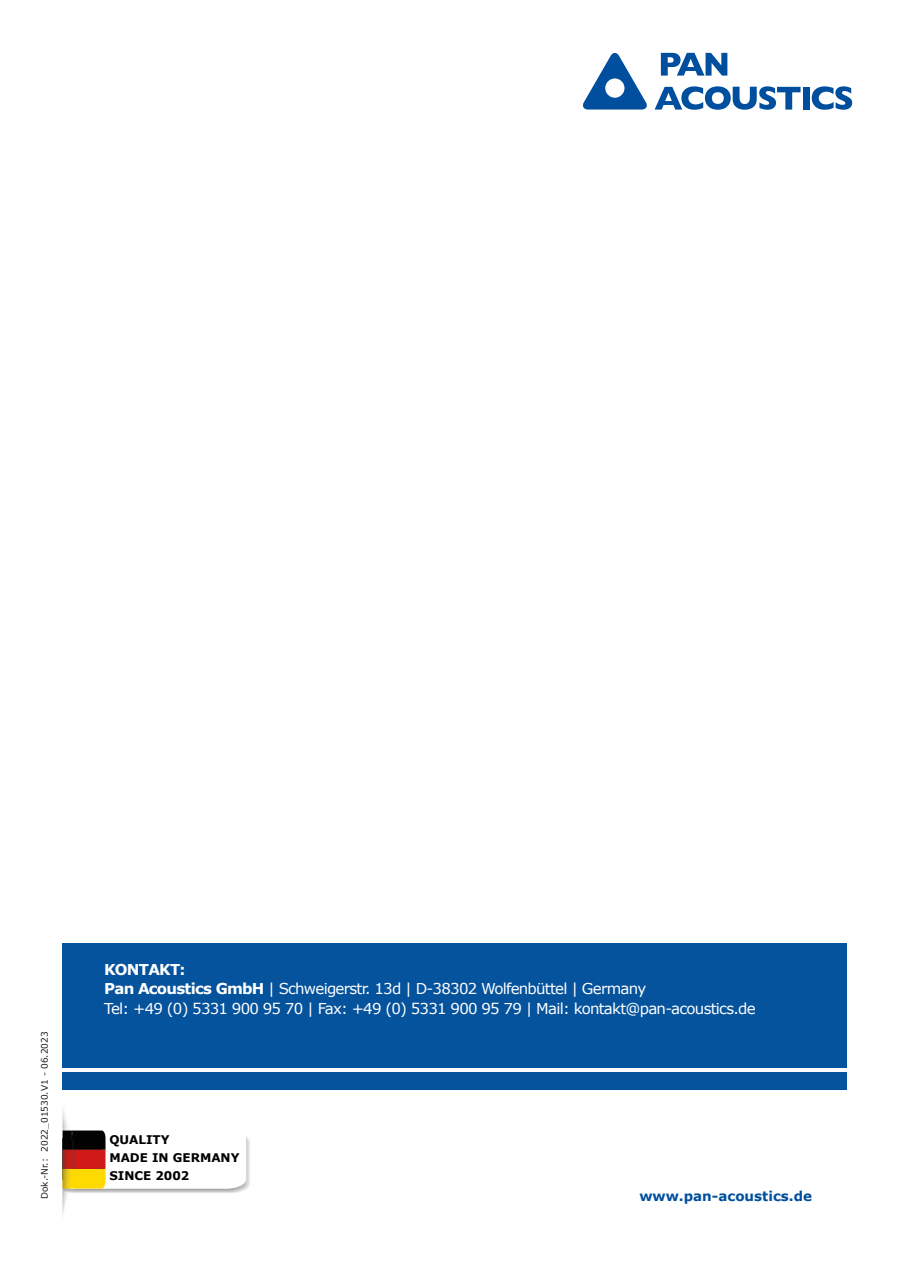
<style>
.page{position:relative;width:910px;height:1280px;background:#fff}
.page>*{position:absolute;margin:0;border:0;box-sizing:border-box;transform-origin:0 0}
.t1{font:15px/19.5px "Verdana";letter-spacing:-.05em;color:#fff}
.t2{font:700 13.5px "Verdana";color:#004f9f}
.t3{font:700 12px/18.3px "Verdana";color:#020203}
.t4{font:9px "Verdana";color:#1d1d1b}
.s1{font-weight:700}
</style>
<div class="page">
<div style="left:63px;top:943px;width:784px;height:124px;background:#05529d"></div>
<svg style="left:661px;top:53px;width:66px;height:23px"></svg>
<svg style="left:655px;top:86px;width:145px;height:24px"></svg>
<div style="left:803px;top:87px;width:6px;height:23px;background:#004f9f"></div>
<svg style="left:812px;top:86px;width:40px;height:24px"></svg>
<svg style="left:583px;top:53px;width:64px;height:57px"></svg>
<div style="left:63px;top:1072px;width:784px;height:17px;background:#05529d"></div>
<img style="left:63px;top:1110px;width:4px;height:103px">
<svg style="left:63px;top:1115px;width:187px;height:79px"></svg>
<p class="t4" style="left:38px;top:1199px;width:169px;rotate:-90deg">Dok.-Nr.: 2022_01530.V1 - 06.2023</p>
<p class="t1" style="left:104px;top:959px;width:653px"><span class="s1">KONTAKT:<br>Pan Acoustics GmbH</span> | Schweigerstr. 13d | D-38302 Wolfenbüttel | Germany<br>Tel: +49 (0) 5331 900 95 70 | Fax: +49 (0) 5331 900 95 79 | Mail: kontakt@pan-acoustics.de</p>
<p class="t3" style="left:109px;top:1130px;width:132px">QUALITY<br>MADE IN GERMANY<br>SINCE 2002</p>
<p class="t2" style="left:639px;top:1187px;width:174px">www.pan-acoustics.de</p>
</div>
